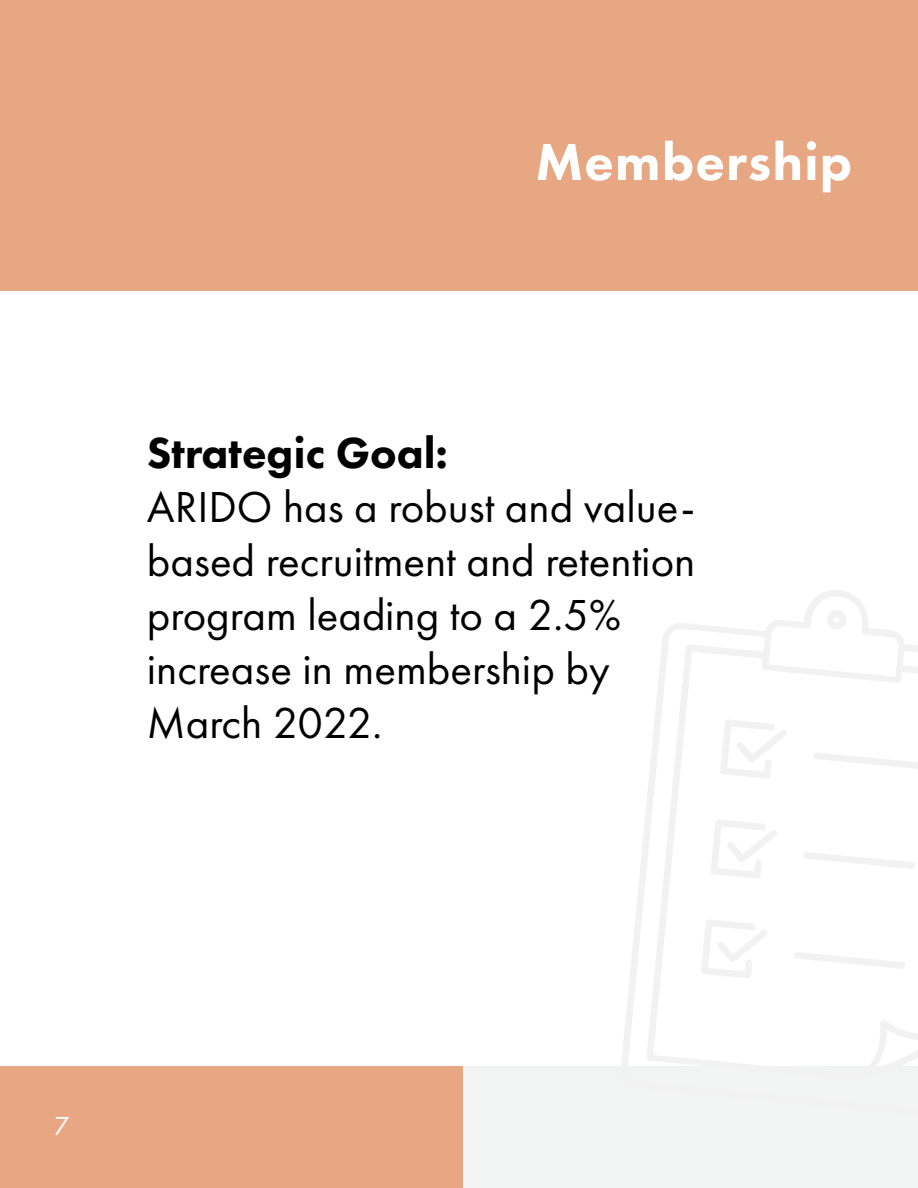
<style>
.page{position:relative;width:918px;height:1188px;background:#fff}
.page>*{position:absolute;margin:0;border:0;box-sizing:border-box;transform-origin:0 0}
.Headline{font:800 54px "Futura PT";letter-spacing:.02em;color:#fff}
.Pull_Text{font:45px/54px "Futura PT";color:#000}
.Pull_Text-2{font:800 45px "Futura PT";color:#000}
.t1{font:27px "Futura PT";color:#fff}
</style>
<div class="page">
<div style="left:463px;top:1066px;width:455px;height:122px;background:#f2f3f3"></div>
<div style="left:0;top:0;width:918px;height:291px;background:#e8a783"></div>
<div style="left:0;top:1066px;width:463px;height:122px;background:#e8a783"></div>
<svg style="left:621px;top:590px;width:297px;height:476px"></svg>
<svg style="left:826px;top:609px;width:21px;height:21px"></svg>
<svg style="left:720px;top:719px;width:67px;height:60px"></svg>
<svg style="left:710px;top:819px;width:68px;height:60px"></svg>
<svg style="left:701px;top:919px;width:67px;height:60px"></svg>
<svg style="left:813px;top:752px;width:105px;height:18px"></svg>
<svg style="left:803px;top:852px;width:112px;height:17px"></svg>
<svg style="left:794px;top:952px;width:112px;height:17px"></svg>
<p class="Headline" style="left:535px;top:128px;width:318px">Membership</p>
<p class="Pull_Text-2" style="left:147px;top:425px;width:303px">Strategic Goal:</p>
<p class="Pull_Text" style="left:147px;top:480px;width:550px">ARIDO has a robust and value&shy;based recruitment and retention program leading to a 2.5% increase in membership by<br>March 2022.</p>
<p class="t1" style="left:54px;top:1110px;width:17px">7</p>
</div>
